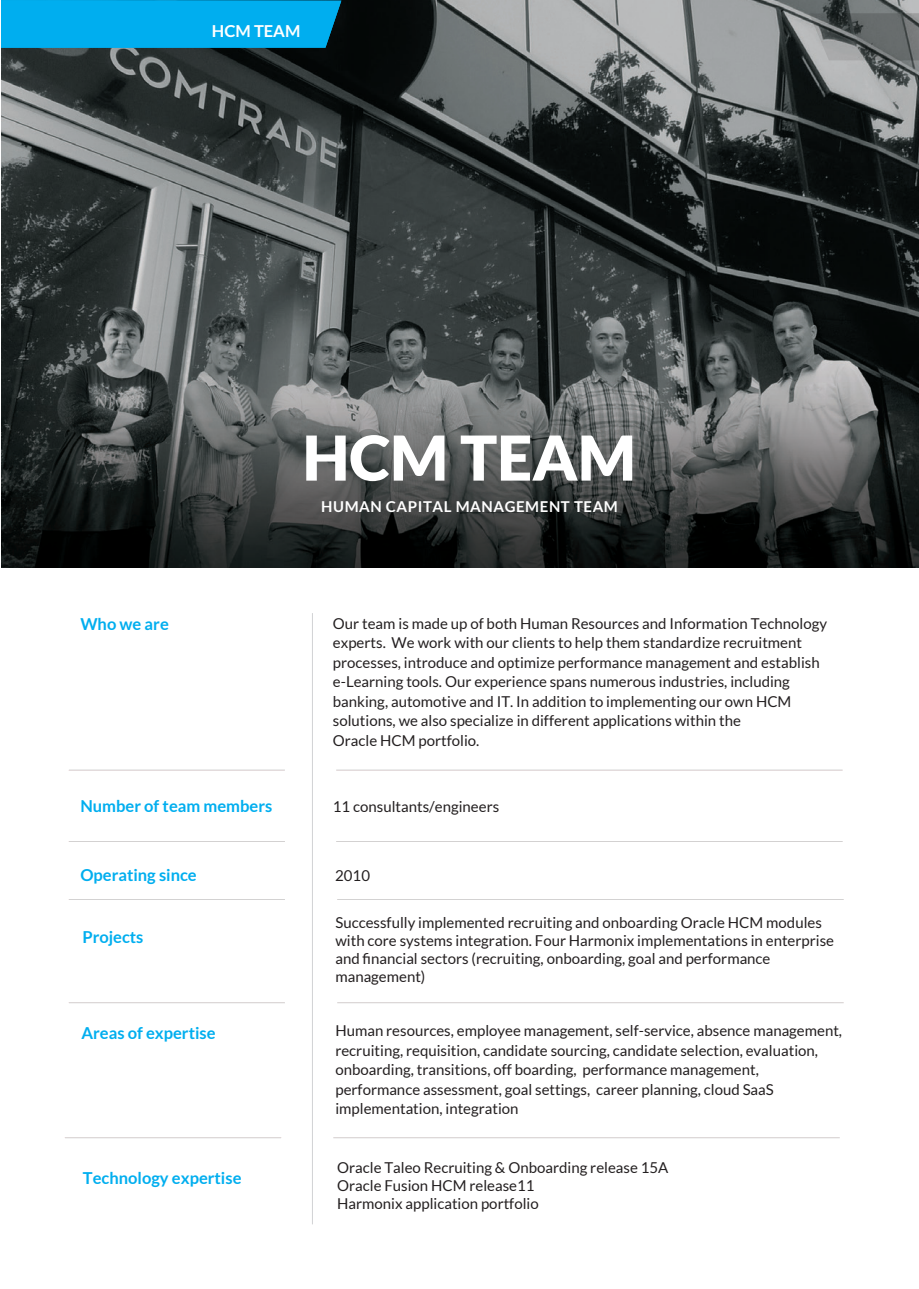
<style>
.page{position:relative;width:919px;height:1289px;background:#fff}
.page>*{position:absolute;margin:0;border:0;box-sizing:border-box;transform-origin:0 0}
.t1{font:900 61.8px "Lato";color:#fff}
.t2{font:700 16.5px "Lato";color:#00aeef}
.t3{font:700 16.5px "Lato";color:#fff}
.t4{font:15px/19.5px "Lato";color:#231f20}
.t5{font:700 15px "Lato";letter-spacing:.04em;color:#fff}
</style>
<div class="page">
<img style="left:1px;top:0;width:917px;height:567px">
<hr style="left:69px;top:769px;width:216px;height:1px;background:#8e8d8d">
<hr style="left:69px;top:841px;width:216px;height:1px;background:#8e8d8d">
<hr style="left:69px;top:899px;width:216px;height:1px;background:#8e8d8d">
<hr style="left:69px;top:1002px;width:216px;height:1px;background:#8e8d8d">
<hr style="left:312px;top:613px;width:1px;height:611px;background:#d1d2d4">
<hr style="left:336px;top:841px;width:506px;height:1px;background:#8e8d8d">
<hr style="left:336px;top:769px;width:506px;height:1px;background:#8e8d8d">
<hr style="left:337px;top:899px;width:506px;height:1px;background:#8e8d8d">
<hr style="left:337px;top:1002px;width:506px;height:1px;background:#8e8d8d">
<hr style="left:65px;top:1137px;width:216px;height:1px;background:#8e8d8d">
<hr style="left:333px;top:1137px;width:506px;height:1px;background:#8e8d8d">
<svg style="left:809px;top:13px;width:109px;height:47px;background:#6d7172"></svg>
<div style="left:1px;top:0;width:340px;height:48px;background:#00aeef"></div>
<p class="t3" style="left:212px;top:22px;width:90px">HCM TEAM</p>
<h1 class="t1" style="left:302px;top:422px;width:335px">HCM TEAM</h1>
<p class="t2" style="left:80px;top:614px;width:90px">Who we are</p>
<p class="t2" style="left:80px;top:796px;width:193px">Number of team members</p>
<p class="t2" style="left:80px;top:865px;width:118px">Operating since</p>
<p class="t2" style="left:82px;top:927px;width:63px">Projects</p>
<p class="t2" style="left:81px;top:1023px;width:136px">Areas of expertise</p>
<p class="t2" style="left:83px;top:1168px;width:160px">Technology expertise</p>
<p class="t5" style="left:321px;top:498px;width:298px">HUMAN CAPITAL MANAGEMENT TEAM</p>
<p class="t4" style="left:333px;top:613px;width:495px">Our team is made up of both Human Resources and Information Technology experts. We work with our clients to help them standardize recruitment processes, introduce and optimize performance management and establish e-Learning tools. Our experience spans numerous industries, including banking, automotive and IT. In addition to implementing our own HCM solutions, we also specialize in different applications within the<br>Oracle HCM portfolio.</p>
<p class="t4" style="left:333px;top:796px;width:168px">11 consultants/engineers</p>
<p class="t4" style="left:335px;top:865px;width:36px">2010</p>
<p class="t4" style="left:335px;top:913px;width:500px;line-height:18px">Successfully implemented recruiting and onboarding Oracle HCM modules with core systems integration. Four Harmonix implementations in enterprise and financial sectors (recruiting, onboarding, goal and performance management)</p>
<p class="t4" style="left:335px;top:1020px;width:508px">Human resources, employee management, self-service, absence management, recruiting, requisition, candidate sourcing, candidate selection, evaluation, onboarding, transitions, off boarding, performance management, performance assessment, goal settings, career planning, cloud SaaS implementation, integration</p>
<p class="t4" style="left:337px;top:1158px;width:333px;line-height:18px">Oracle Taleo Recruiting &amp; Onboarding release 15A<br>Oracle Fusion HCM release11<br>Harmonix application portfolio</p>
</div>
